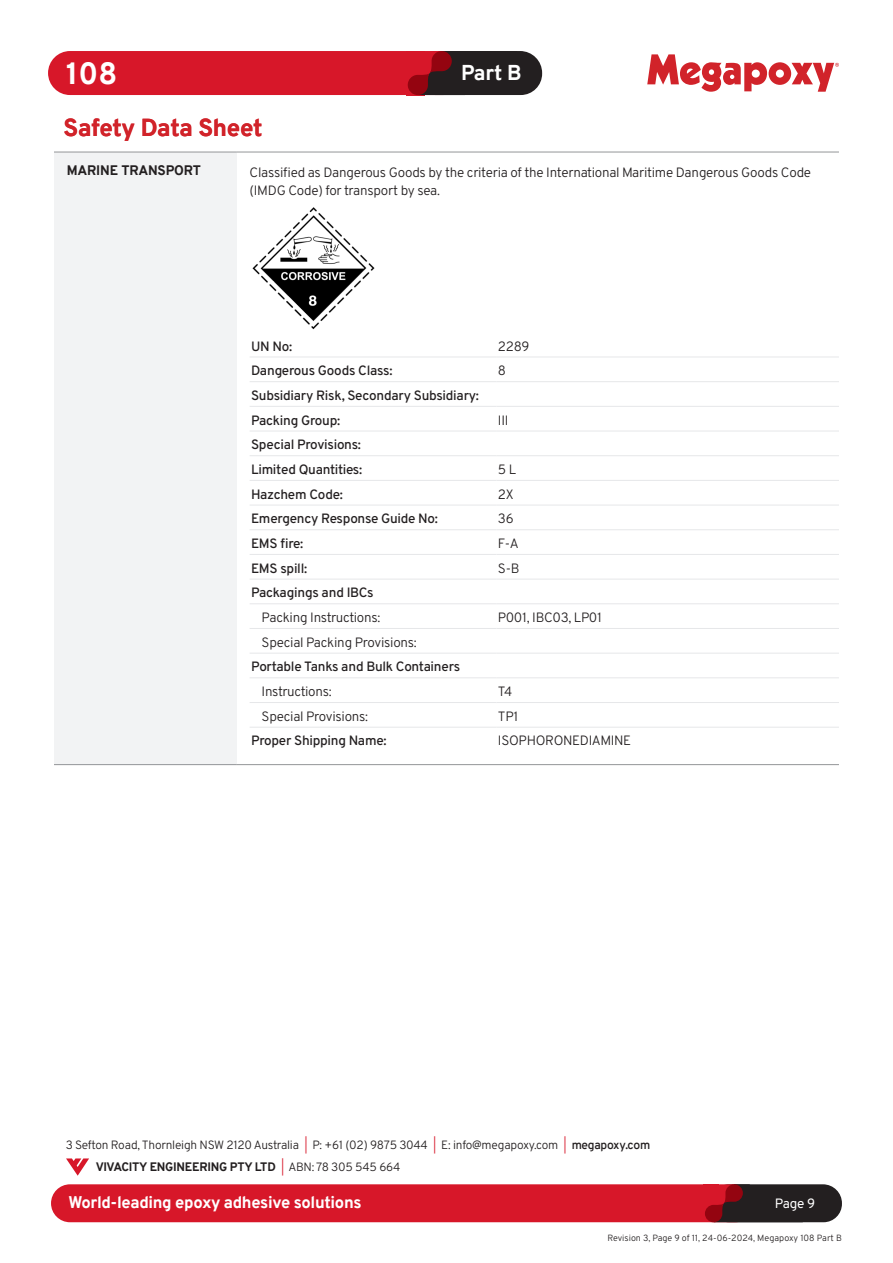
<style>
.page{position:relative;width:893px;height:1263px;background:#fff}
.page>*{position:absolute;margin:0;border:0;box-sizing:border-box;transform-origin:0 0}
.t1{font:800 30px "Overpass";color:#fff}
.t2{font:800 24px "Overpass";letter-spacing:-.015em;color:#d1232a}
.t3{font:800 21px "Overpass";color:#fff}
.t4{font:800 16.5px "Overpass";letter-spacing:-.02em;color:#fff}
.Body{font:13.5px/18px "Overpass";letter-spacing:-.02em;color:#231f20}
.Body-2{font:500 13.5px "Overpass";letter-spacing:-.02em;color:#231f20}
.head{font:800 13.5px "Overpass";letter-spacing:-.01em;color:#231f20}
.t5{font:13.5px "Overpass";color:#fff}
.t6{font:12px/21.6px "Overpass";letter-spacing:-.02em;color:#231f20}
.t7{font:9px "Overpass";color:#231f20}
.s1{color:#d71729}
.s2{font-weight:600}
.s3{font-weight:800}
</style>
<div class="page">
<svg style="left:647px;top:54px;width:192px;height:38px"></svg>
<div style="left:414px;top:51px;width:128px;height:44px;background:#231f20;border-radius:22px"></div>
<div style="left:48px;top:51px;width:416px;height:44px;background:#d71729;border-radius:22px"></div>
<svg style="left:408px;top:51px;width:56px;height:44px"></svg>
<div style="left:710px;top:1184px;width:132px;height:38px;background:#231f20;border-radius:19px"></div>
<div style="left:51px;top:1184px;width:703px;height:38px;background:#d71729;border-radius:19px"></div>
<svg style="left:705px;top:1184px;width:98px;height:38px"></svg>
<svg style="left:66px;top:1158px;width:23px;height:18px"></svg>
<div style="left:54px;top:152px;width:183px;height:613px;background:#f2f3f4"></div>
<hr style="left:54px;top:152px;width:183px;height:1px;background:#939598">
<hr style="left:237px;top:152px;width:602px;height:1px;background:#939598">
<hr style="left:54px;top:764px;width:183px;height:1px;background:#939598">
<hr style="left:237px;top:764px;width:602px;height:1px;background:#939598">
<img style="left:252px;top:207px;width:123px;height:123px">
<hr style="left:250px;top:357px;width:246px;height:1px;background:#e6e7e9">
<hr style="left:496px;top:357px;width:343px;height:1px;background:#e6e7e9">
<hr style="left:250px;top:381px;width:246px;height:1px;background:#e6e7e9">
<hr style="left:496px;top:381px;width:343px;height:1px;background:#e6e7e9">
<hr style="left:250px;top:406px;width:246px;height:1px;background:#e6e7e9">
<hr style="left:496px;top:406px;width:343px;height:1px;background:#e6e7e9">
<hr style="left:250px;top:431px;width:246px;height:1px;background:#e6e7e9">
<hr style="left:496px;top:431px;width:343px;height:1px;background:#e6e7e9">
<hr style="left:250px;top:455px;width:246px;height:1px;background:#e6e7e9">
<hr style="left:496px;top:455px;width:343px;height:1px;background:#e6e7e9">
<hr style="left:250px;top:480px;width:246px;height:1px;background:#e6e7e9">
<hr style="left:496px;top:480px;width:343px;height:1px;background:#e6e7e9">
<hr style="left:250px;top:505px;width:246px;height:1px;background:#e6e7e9">
<hr style="left:496px;top:505px;width:343px;height:1px;background:#e6e7e9">
<hr style="left:250px;top:529px;width:246px;height:1px;background:#e6e7e9">
<hr style="left:496px;top:529px;width:343px;height:1px;background:#e6e7e9">
<hr style="left:250px;top:554px;width:246px;height:1px;background:#e6e7e9">
<hr style="left:496px;top:554px;width:343px;height:1px;background:#e6e7e9">
<hr style="left:250px;top:579px;width:246px;height:1px;background:#e6e7e9">
<hr style="left:496px;top:579px;width:343px;height:1px;background:#e6e7e9">
<hr style="left:250px;top:603px;width:246px;height:1px;background:#e6e7e9">
<hr style="left:496px;top:603px;width:343px;height:1px;background:#e6e7e9">
<hr style="left:250px;top:628px;width:246px;height:1px;background:#e6e7e9">
<hr style="left:496px;top:628px;width:343px;height:1px;background:#e6e7e9">
<hr style="left:250px;top:653px;width:246px;height:1px;background:#e6e7e9">
<hr style="left:496px;top:653px;width:343px;height:1px;background:#e6e7e9">
<hr style="left:250px;top:677px;width:246px;height:1px;background:#e6e7e9">
<hr style="left:496px;top:677px;width:343px;height:1px;background:#e6e7e9">
<hr style="left:250px;top:702px;width:246px;height:1px;background:#e6e7e9">
<hr style="left:496px;top:702px;width:343px;height:1px;background:#e6e7e9">
<hr style="left:250px;top:727px;width:246px;height:1px;background:#e6e7e9">
<hr style="left:496px;top:727px;width:343px;height:1px;background:#e6e7e9">
<h1 class="t1" style="left:66px;top:52px;width:52px">108</h1>
<h3 class="t3" style="left:461px;top:57px;width:62px">Part B</h3>
<p class="t2" style="left:64px;top:110px;width:200px">Safety Data Sheet</p>
<p class="head" style="left:67px;top:161px;width:136px">MARINE TRANSPORT</p>
<p class="Body" style="left:250px;top:162px;width:563px">Classified as Dangerous Goods by the criteria of the International Maritime Dangerous Goods Code (IMDG Code) for transport by sea.</p>
<p class="Body-2" style="left:251px;top:335px;width:43px">UN No:</p>
<p class="Body" style="left:498px;top:336px;width:33px">2289</p>
<p class="Body-2" style="left:251px;top:360px;width:143px">Dangerous Goods Class:</p>
<p class="Body" style="left:498px;top:361px;width:10px">8</p>
<p class="Body-2" style="left:251px;top:384px;width:229px">Subsidiary Risk, Secondary Subsidiary:</p>
<p class="Body-2" style="left:251px;top:409px;width:91px">Packing Group:</p>
<p class="Body" style="left:498px;top:410px;width:12px">III</p>
<p class="Body-2" style="left:251px;top:434px;width:111px">Special Provisions:</p>
<p class="Body-2" style="left:251px;top:458px;width:113px">Limited Quantities:</p>
<p class="Body" style="left:498px;top:460px;width:20px">5 L</p>
<p class="Body-2" style="left:251px;top:483px;width:93px">Hazchem Code:</p>
<p class="Body" style="left:498px;top:484px;width:17px">2X</p>
<p class="Body-2" style="left:251px;top:508px;width:188px">Emergency Response Guide No:</p>
<p class="Body" style="left:498px;top:509px;width:17px">36</p>
<p class="Body-2" style="left:251px;top:532px;width:54px">EMS fire:</p>
<p class="Body" style="left:498px;top:534px;width:22px">F-A</p>
<p class="Body-2" style="left:251px;top:557px;width:58px">EMS spill:</p>
<p class="Body" style="left:498px;top:558px;width:23px">S-B</p>
<p class="Body-2" style="left:251px;top:582px;width:124px">Packagings and IBCs</p>
<p class="Body" style="left:262px;top:608px;width:120px">Packing Instructions:</p>
<p class="Body" style="left:498px;top:608px;width:105px">P001, IBC03, LP01</p>
<p class="Body" style="left:262px;top:632px;width:157px">Special Packing Provisions:</p>
<p class="Body-2" style="left:251px;top:656px;width:211px">Portable Tanks and Bulk Containers</p>
<p class="Body" style="left:262px;top:682px;width:72px">Instructions:</p>
<p class="Body" style="left:498px;top:682px;width:16px">T4</p>
<p class="Body" style="left:262px;top:707px;width:108px">Special Provisions:</p>
<p class="Body" style="left:498px;top:707px;width:22px">TP1</p>
<p class="Body-2" style="left:251px;top:730px;width:137px">Proper Shipping Name:</p>
<p class="Body" style="left:498px;top:731px;width:135px">ISOPHORONEDIAMINE</p>
<p class="t6" style="left:96px;top:1134px;width:556px;text-indent:-30px">3 Sefton Road, Thornleigh NSW 2120 Australia <span class="s1">|</span> P: +61 (02) 9875 3044 <span class="s1">|</span> E: info@megapoxy.com <span class="s1">|</span> <span class="s2">megapoxy.com<br></span><span class="s3">VIVACITY ENGINEERING PTY LTD</span> <span class="s1">|</span> ABN: 78 305 545 664</p>
<p class="t4" style="left:68px;top:1191px;width:295px">World-leading epoxy adhesive solutions</p>
<p class="t5" style="left:775px;top:1192px;width:42px">Page 9</p>
<p class="t7" style="left:607px;top:1231px;width:236px">Revision 3, Page 9 of 11, 24-06-2024, Megapoxy 108 Part B</p>
</div>
